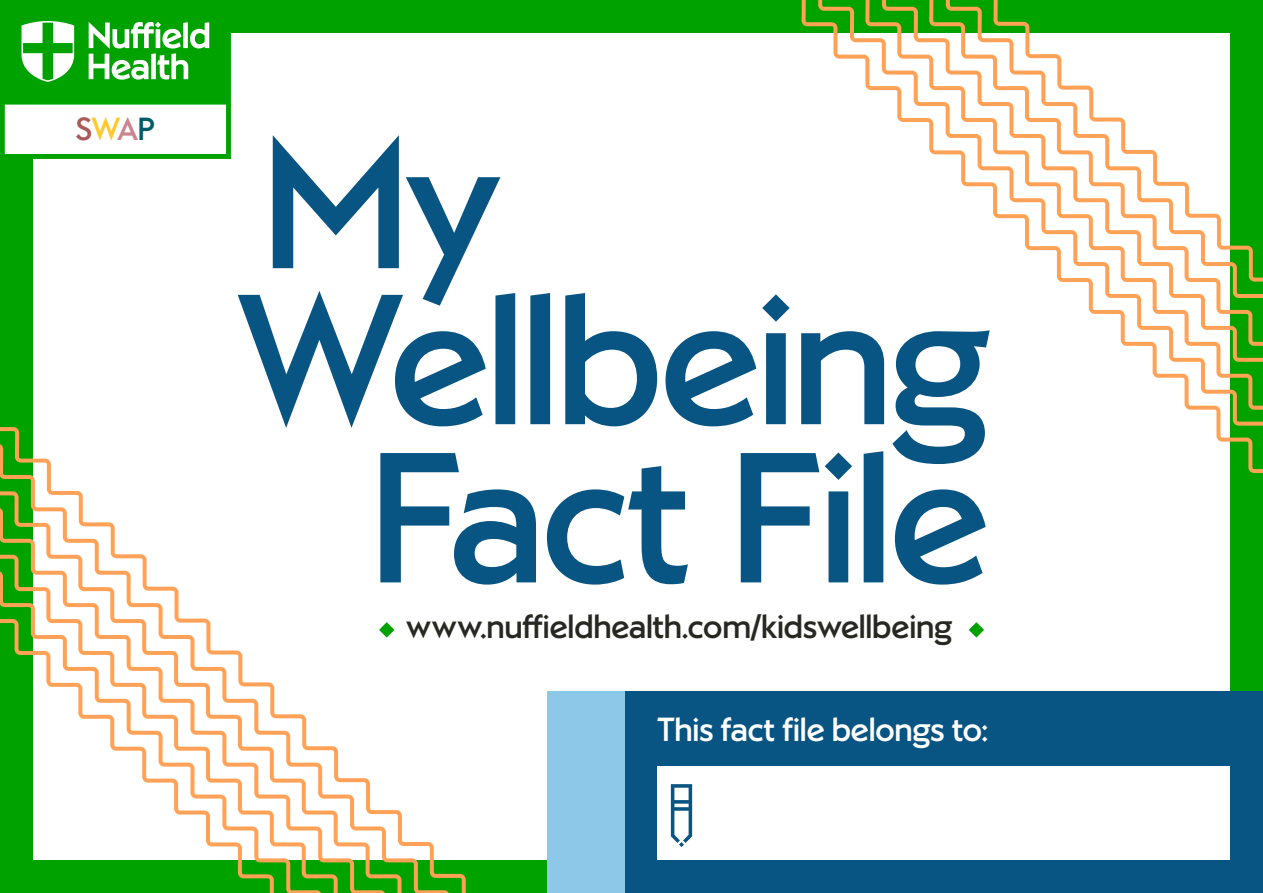
<style>
.page{position:relative;width:1263px;height:893px;background:#fff}
.page>*{position:absolute;margin:0;border:0;box-sizing:border-box;transform-origin:0 0}
.t1{font:182.7px/314.2px "Nuffield Sans";letter-spacing:-.005em;color:#085482}
.t2{font:33px "Nuffield Sans";letter-spacing:.005em;color:#282823}
.t3{font:33px "Nuffield Sans";letter-spacing:.005em;color:#fff}
.t4{font:31.65px "Nuffield Sans";color:#ab5a5a}
.s1{color:#ffc82c}
.s2{color:#c88590}
.s3{color:#005c6b}
</style>
<div class="page">
<div style="left:0;top:0;width:1263px;height:893px;border:33px solid #00a200"></div>
<svg style="left:0;top:0;width:231px;height:159px"></svg>
<div style="left:614px;top:691px;width:649px;height:202px;background:#085482"></div>
<div style="left:547px;top:691px;width:78px;height:202px;background:#8dc8e8"></div>
<div style="left:657px;top:767px;width:573px;height:93px;background:#fff"></div>
<svg style="left:671px;top:784px;width:21px;height:63px"></svg>
<svg style="left:786px;top:0;width:477px;height:489px"></svg>
<svg style="left:434px;top:859px;width:64px;height:34px;background:#20a410"></svg>
<svg style="left:370px;top:629px;width:64px;height:264px"></svg>
<svg style="left:0;top:411px;width:370px;height:482px"></svg>
<svg style="left:0;top:428px;width:306px;height:465px"></svg>
<svg style="left:379px;top:622px;width:15px;height:15px"></svg>
<svg style="left:969px;top:622px;width:15px;height:15px"></svg>
<p class="t4" style="left:76px;top:111px;width:81px">S<span class="s1">W</span><span class="s2">A</span><span class="s3">P</span></p>
<h1 class="t1" style="left:372px;top:45px;width:618px;text-indent:-108px">My<br>Fact File</h1>
<h1 class="t1" style="left:236px;top:201px;width:754px">Wellbeing</h1>
<p class="t2" style="left:406px;top:607px;width:547px">www.nuffieldhealth.com/kidswellbeing</p>
<p class="t3" style="left:657px;top:710px;width:333px">This fact file belongs to:</p>
</div>
